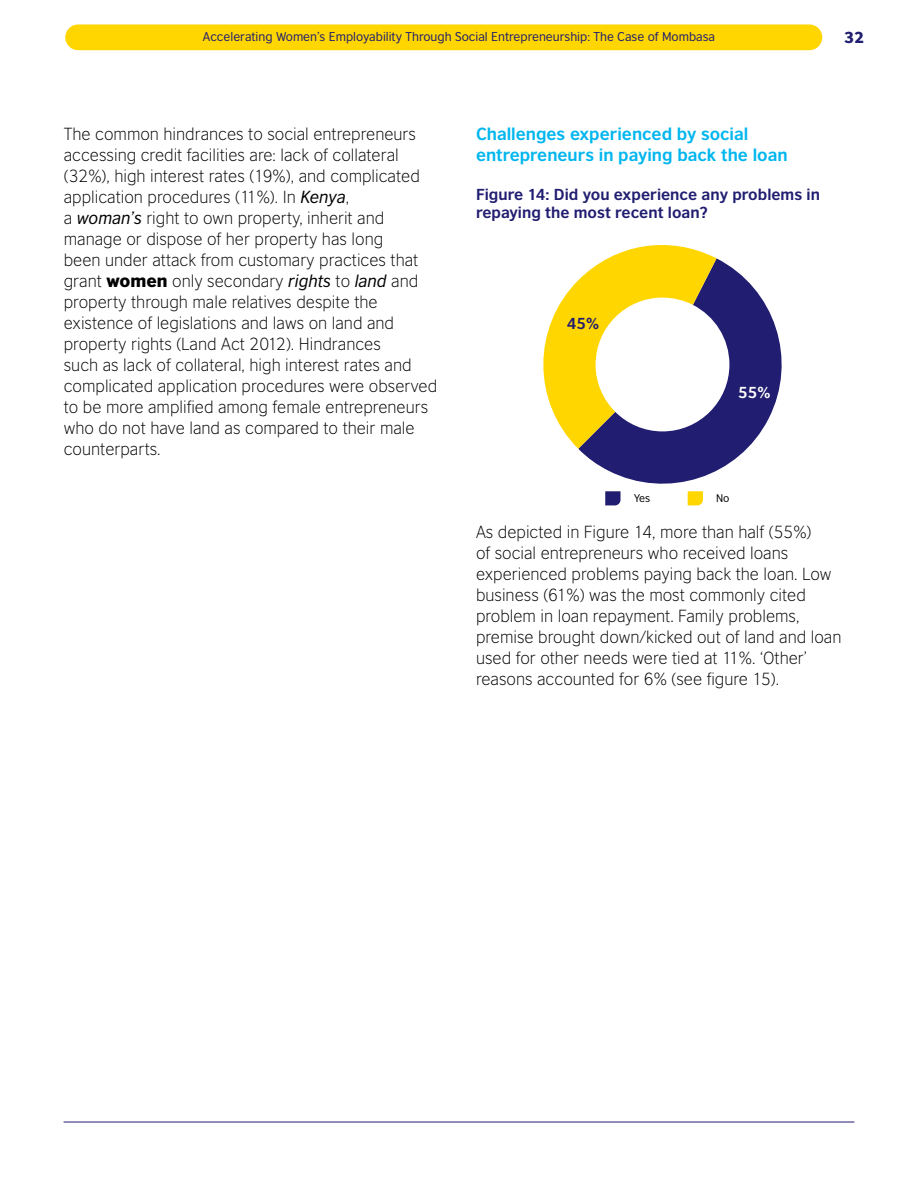
<style>
.page{position:relative;width:918px;height:1188px;background:#fff}
.page>*{position:absolute;margin:0;border:0;box-sizing:border-box;transform-origin:0 0}
.t1{font:300 16.5px/21px "British Council Sans";color:#000}
.t2{font:700 16.5px/21px "British Council Sans";color:#00b6ef}
.t3{font:700 15px/18px "British Council Sans";color:#211d70}
.t4{font:700 15px "British Council Sans";color:#fff}
.t5{font:900 15px "British Council Sans";color:#211d70}
.t6{font:12px "British Council Sans";color:#211d70}
.t7{font:10.5px "British Council Sans";color:#000}
.s1{font-weight:400;font-style:italic}
.s2{font-weight:900}
</style>
<div class="page">
<div style="left:65px;top:24px;width:757px;height:26px;background:#ffd600;border-radius:13px"></div>
<hr style="left:64px;top:1122px;width:790px;height:1px;background:#211d70">
<svg style="left:578px;top:258px;width:204px;height:243px;fill:#211d70"></svg>
<svg style="left:543px;top:245px;width:174px;height:204px"></svg>
<svg style="left:605px;top:491px;width:16px;height:14px"></svg>
<svg style="left:688px;top:491px;width:15px;height:14px"></svg>
<p class="t6" style="left:203px;top:30px;width:514px">Accelerating Women’s Employability Through Social Entrepreneurship: The Case of Mombasa</p>
<p class="t5" style="left:844px;top:27px;width:21px">32</p>
<p class="t1" style="left:64px;top:123px;width:375px">The common hindrances to social entrepreneurs accessing credit facilities are: lack of collateral (32%), high interest rates (19%), and complicated application procedures (11%). In <span class="s1">Kenya</span>,<br>a <span class="s1">woman’s</span> right to own property, inherit and manage or dispose of her property has long<br>been under attack from customary practices that grant <span class="s2">women</span> only secondary <span class="s1">rights</span> to <span class="s1">land</span> and property through male relatives despite the existence of legislations and laws on land and property rights (Land Act 2012). Hindrances<br>such as lack of collateral, high interest rates and complicated application procedures were observed to be more amplified among female entrepreneurs who do not have land as compared to their male counterparts.</p>
<p class="t2" style="left:476px;top:123px;width:313px">Challenges experienced by social entrepreneurs in paying back the loan</p>
<p class="t3" style="left:476px;top:185px;width:345px">Figure 14: Did you experience any problems in repaying the most recent loan?</p>
<p class="t3" style="left:567px;top:314px;width:34px">45%</p>
<p class="t4" style="left:738px;top:383px;width:34px">55%</p>
<p class="t7" style="left:634px;top:492px;width:18px">Yes</p>
<p class="t7" style="left:716px;top:492px;width:15px">No</p>
<p class="t1" style="left:476px;top:521px;width:367px">As depicted in Figure 14, more than half (55%)<br>of social entrepreneurs who received loans experienced problems paying back the loan. Low business (61%) was the most commonly cited problem in loan repayment. Family problems, premise brought down/kicked out of land and loan used for other needs were tied at 11%. ‘Other’ reasons accounted for 6% (see figure 15).</p>
</div>
